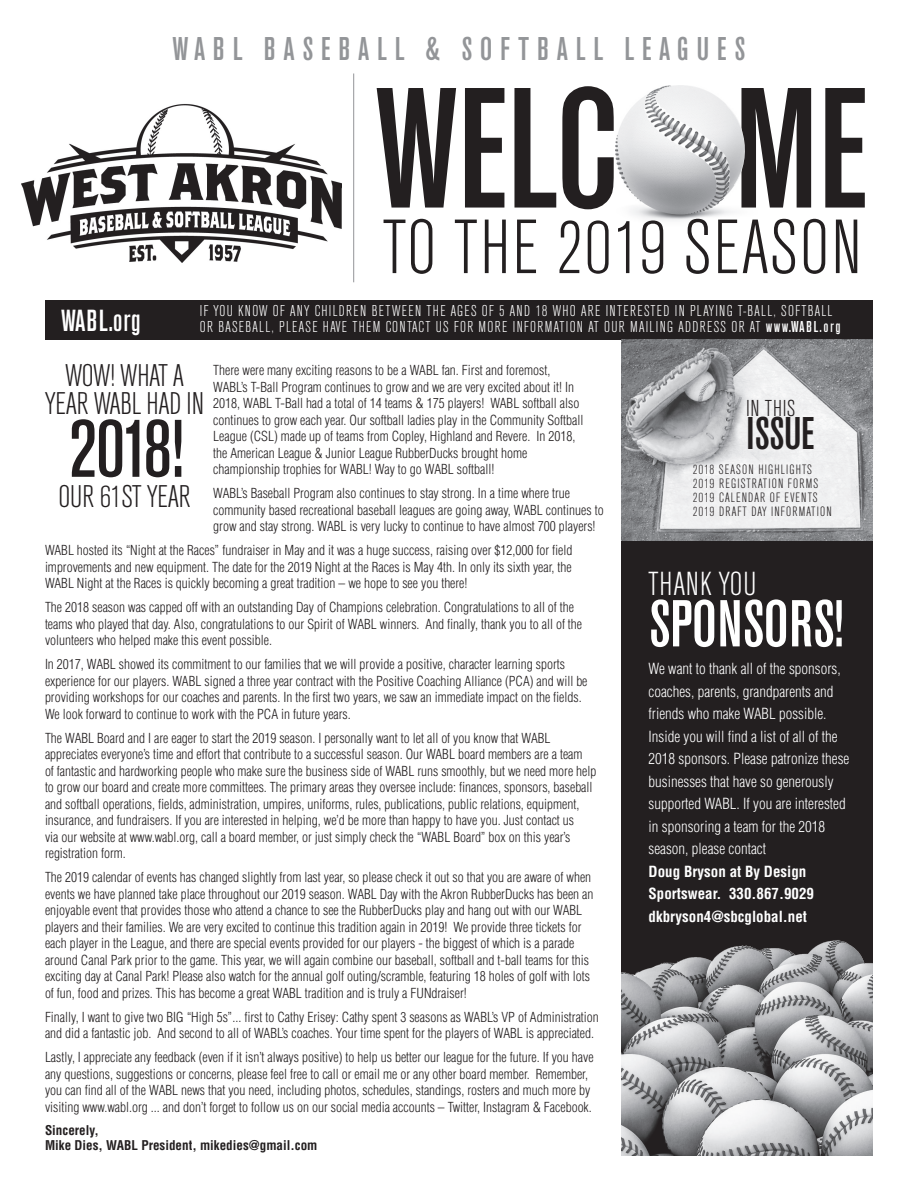
<style>
.page{position:relative;width:918px;height:1188px;background:#fff}
.page>*{position:absolute;margin:0;border:0;box-sizing:border-box;transform-origin:0 0}
.t1{font:179.4px "C Akzidenz Bld";letter-spacing:-.02em;color:#231f20}
.t2{font:85.5px "C Akzidenz Bld";color:#231f20}
.t3{font:80.4px "C Akzidenz";letter-spacing:.03em;color:#231f20}
.t4{font:69.45px "C Akzidenz Bld";letter-spacing:-.02em;color:#fff}
.t5{font:48px "C Akzidenz Bld";letter-spacing:-.02em;color:#231f20}
.t6{font:34.95px "C Akzidenz";letter-spacing:.03em;color:#fff}
.t7{font:34.5px "C Akzidenz Bld";letter-spacing:.21em;color:#939598}
.t8{font:32.85px/27.5px "C Akzidenz";color:#231f20;text-align:center}
.t9{font:31.95px "C Akzidenz Bld";color:#fff}
.t10{font:24.15px "C Akzidenz";letter-spacing:.03em;color:#231f20}
.t11{font:16.5px "C Akzidenz";letter-spacing:.08em;color:#fff}
.t12{font:300 condensed 15px/22.5px "Helvetica";color:#fff}
.t13{font:14.25px "C Akzidenz";letter-spacing:.08em;color:#231f20}
.t14{font:300 condensed 13.5px/16.5px "Helvetica";color:#231f20}
.t15{font:700 condensed 13.2px/14.5px "Helvetica";color:#231f20}
.s1{font-family:"C Akzidenz Bld"}
.s2{font-weight:700}
</style>
<div class="page">
<img style="left:616px;top:85px;width:119px;height:136px">
<img style="left:726px;top:104px;width:19px;height:81px">
<hr style="left:353px;top:74px;width:1px;height:208px;background:#939598">
<div style="left:45px;top:300px;width:828px;height:40px;background:#231f20"></div>
<div style="left:621px;top:537px;width:252px;height:618px;background:#231f20"></div>
<img style="left:621px;top:340px;width:252px;height:200px">
<img style="left:21px;top:104px;width:321px;height:158px">
<img style="left:621px;top:940px;width:252px;height:215px">
<p class="t7" style="left:173px;top:26px;width:574px">WABL BASEBALL &amp; SOFTBALL LEAGUES</p>
<p class="t1" style="left:375px;top:28px;width:496px">WELC ME</p>
<p class="t3" style="left:382px;top:193px;width:481px">TO THE 2019 SEASON</p>
<p class="t11" style="left:200px;top:299px;width:634px">IF YOU KNOW OF ANY CHILDREN BETWEEN THE AGES OF 5 AND 18 WHO ARE INTERESTED IN PLAYING T-BALL, SOFTBALL</p>
<p class="t9" style="left:61px;top:299px;width:81px">WABL.org</p>
<p class="t11" style="left:200px;top:316px;width:642px">OR BASEBALL, PLEASE HAVE THEM CONTACT US FOR MORE INFORMATION AT OUR MAILING ADDRESS OR AT <span class="s1">www.WABL.org</span></p>
<p class="t8" style="left:45px;top:364px;width:160px">WOW! WHAT A<br>YEAR WABL HAD IN</p>
<p class="t2" style="left:68px;top:391px;width:115px">2018!</p>
<p class="t8" style="left:58px;top:485px;width:134px">OUR 61ST YEAR</p>
<p class="t14" style="left:213px;top:362px;width:372px">There were many exciting reasons to be a WABL fan. First and foremost, WABL’s T-Ball Program continues to grow and we are very excited about it! In 2018, WABL T-Ball had a total of 14 teams &amp; 175 players! WABL softball also continues to grow each year. Our softball ladies play in the Community Softball League (CSL) made up of teams from Copley, Highland and Revere. In 2018, the American League &amp; Junior League RubberDucks brought home championship trophies for WABL! Way to go WABL softball!</p>
<p class="t14" style="left:213px;top:485px;width:392px">WABL’s Baseball Program also continues to stay strong. In a time where true community based recreational baseball leagues are going away, WABL continues to grow and stay strong. WABL is very lucky to continue to have almost 700 players!</p>
<p class="t14" style="left:45px;top:542px;width:529px;text-align:justify">WABL hosted its “Night at the Races” fundraiser in May and it was a huge success, raising over $12,000 for field improvements and new equipment. The date for the 2019 Night at the Races is May 4th. In only its sixth year, the WABL Night at the Races is quickly becoming a great tradition – we hope to see you there!</p>
<p class="t14" style="left:45px;top:599px;width:539px">The 2018 season was capped off with an outstanding Day of Champions celebration. Congratulations to all of the teams who played that day. Also, congratulations to our Spirit of WABL winners. And finally, thank you to all of the volunteers who helped make this event possible.</p>
<p class="t14" style="left:45px;top:656px;width:544px">In 2017, WABL showed its commitment to our families that we will provide a positive, character learning sports experience for our players. WABL signed a three year contract with the Positive Coaching Alliance (PCA) and will be providing workshops for our coaches and parents. In the first two years, we saw an immediate impact on the fields.<br>We look forward to continue to work with the PCA in future years.</p>
<p class="t14" style="left:45px;top:729px;width:553px">The WABL Board and I are eager to start the 2019 season. I personally want to let all of you know that WABL appreciates everyone’s time and effort that contribute to a successful season. Our WABL board members are a team<br>of fantastic and hardworking people who make sure the business side of WABL runs smoothly, but we need more help to grow our board and create more committees. The primary areas they oversee include: finances, sponsors, baseball and softball operations, fields, administration, umpires, uniforms, rules, publications, public relations, equipment, insurance, and fundraisers. If you are interested in helping, we’d be more than happy to have you. Just contact us<br>via our website at www.wabl.org, call a board member, or just simply check the “WABL Board” box on this year’s registration form.</p>
<p class="t14" style="left:45px;top:869px;width:550px">The 2019 calendar of events has changed slightly from last year, so please check it out so that you are aware of when events we have planned take place throughout our 2019 season. WABL Day with the Akron RubberDucks has been an enjoyable event that provides those who attend a chance to see the RubberDucks play and hang out with our WABL players and their families. We are very excited to continue this tradition again in 2019! We provide three tickets for each player in the League, and there are special events provided for our players - the biggest of which is a parade around Canal Park prior to the game. This year, we will again combine our baseball, softball and t-ball teams for this exciting day at Canal Park! Please also watch for the annual golf outing/scramble, featuring 18 holes of golf with lots of fun, food and prizes. This has become a great WABL tradition and is truly a FUNdraiser!</p>
<p class="t14" style="left:45px;top:1008px;width:555px">Finally, I want to give two BIG “High 5s”... first to Cathy Erisey: Cathy spent 3 seasons as WABL’s VP of Administration and did a fantastic job. And second to all of WABL’s coaches. Your time spent for the players of WABL is appreciated.</p>
<p class="t14" style="left:45px;top:1049px;width:550px">Lastly, I appreciate any feedback (even if it isn’t always positive) to help us better our league for the future. If you have any questions, suggestions or concerns, please feel free to call or email me or any other board member. Remember, you can find all of the WABL news that you need, including photos, schedules, standings, rosters and much more by visiting www.wabl.org ... and don’t forget to follow us on our social media accounts – Twitter, Instagram &amp; Facebook.</p>
<p class="t15" style="left:45px;top:1123px;width:274px">Sincerely,<br>Mike Dies, WABL President, mikedies@gmail.com</p>
<p class="t10" style="left:746px;top:391px;width:51px">IN THIS</p>
<p class="t5" style="left:746px;top:401px;width:70px">ISSUE</p>
<p class="t13" style="left:693px;top:459px;width:121px">2018 SEASON HIGHLIGHTS</p>
<p class="t13" style="left:693px;top:474px;width:127px">2019 REGISTRATION FORMS</p>
<p class="t13" style="left:693px;top:488px;width:126px">2019 CALENDAR OF EVENTS</p>
<p class="t13" style="left:693px;top:502px;width:140px">2019 DRAFT DAY INFORMATION</p>
<p class="t6" style="left:648px;top:560px;width:110px">THANK YOU</p>
<p class="t4" style="left:648px;top:577px;width:195px">SPONSORS!</p>
<p class="t12" style="left:649px;top:658px;width:202px">We want to thank all of the sponsors, coaches, parents, grandparents and friends who make WABL possible.<br>Inside you will find a list of all of the<br>2018 sponsors. Please patronize these businesses that have so generously supported WABL. If you are interested in sponsoring a team for the 2018 season, please contact<br><span class="s2">Doug Bryson at By Design<br>Sportswear. 330.867.9029 dkbryson4@sbcglobal.net</span></p>
</div>
